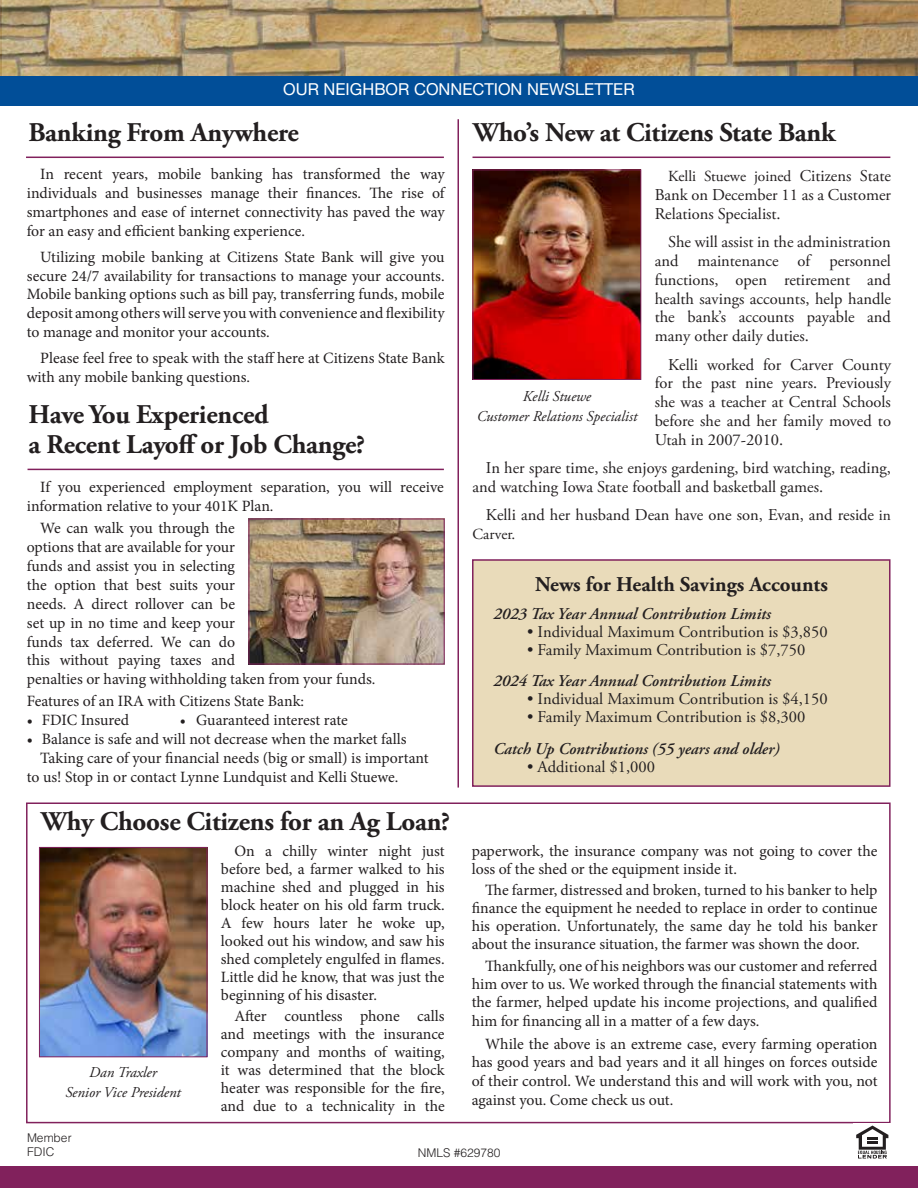
<style>
.page{position:relative;width:918px;height:1188px;background:#fff}
.page>*{position:absolute;margin:0;border:0;box-sizing:border-box;transform-origin:0 0}
.t1{font:700 27px/30px "Adobe Garamond Pro";letter-spacing:-.01em;color:#231f20}
.t2{font:700 21px "Adobe Garamond Pro";color:#231f20}
.t3{font:16.5px/18.8px "Adobe Garamond Pro";color:#231f20}
.t4{font:italic 600 16.5px "Adobe Garamond Pro";color:#231f20}
.t5{font:16.5px "Helvetica Neue LT Std";color:#fff}
.t6{font:15.75px/18.9px "Minion Pro";letter-spacing:-.005em;color:#231f20;text-align:justify}
.t7{font:15.3px "Adobe Garamond Pro";color:#231f20}
.t8{font:italic 15px/20.2px "Adobe Garamond Pro";color:#231f20;text-align:center}
.t9{font:300 12px/13.5px "Helvetica LT Std";color:#231f20}
.s1{font-size:16.5px}
.s2{font-size:15.3px}
</style>
<div class="page">
<div style="left:26px;top:802px;width:865px;height:321px;border:2px solid #81215c"></div>
<img style="left:251px;top:521px;width:192px;height:141px">
<div style="left:249px;top:519px;width:196px;height:145px;border:1px solid #81215c"></div>
<img style="left:41px;top:849px;width:164px;height:206px">
<div style="left:39px;top:847px;width:168px;height:210px;border:1px solid #81215c"></div>
<img style="left:0;top:0;width:918px;height:76px">
<div style="left:0;top:76px;width:918px;height:30px;background:#014e98"></div>
<div style="left:0;top:1166px;width:918px;height:22px;background:#81215c"></div>
<svg style="left:856px;top:1126px;width:32px;height:33px"></svg>
<hr style="left:458px;top:119px;width:1px;height:669px;background:#81215c">
<img style="left:475px;top:172px;width:164px;height:206px">
<div style="left:473px;top:170px;width:168px;height:210px;border:1px solid #81215c"></div>
<hr style="left:472px;top:157px;width:418px;height:1px;background:#81205c">
<hr style="left:26px;top:157px;width:418px;height:1px;background:#81205c">
<hr style="left:28px;top:469px;width:416px;height:1px;background:#81205c">
<div style="left:472px;top:559px;width:419px;height:228px;background:#e9dbba;border:2px solid #81215c"></div>
<p class="t5" style="left:283px;top:80px;width:353px">OUR NEIGHBOR CONNECTION NEWSLETTER</p>
<h1 class="t1" style="left:29px;top:118px;width:272px">Banking From Anywhere</h1>
<h1 class="t1" style="left:473px;top:118px;width:364px">Who’s New at Citizens State Bank</h1>
<p class="t6" style="left:27px;top:165px;width:419px;text-indent:13px">In recent years, mobile banking has transformed the way individuals and businesses manage their finances. The rise of smartphones and ease of internet connectivity has paved the way for an easy and efficient banking experience.</p>
<p class="t6" style="left:27px;top:247px;width:419px;text-indent:13px">Utilizing mobile banking at Citizens State Bank will give you secure 24/7 availability for transactions to manage your accounts.<br>Mobile banking options such as bill pay, transferring funds, mobile deposit among others will serve you with convenience and flexibility to manage and monitor your accounts.</p>
<p class="t6" style="left:27px;top:349px;width:419px;text-indent:13px">Please feel free to speak with the staff here at Citizens State Bank with any mobile banking questions.</p>
<h1 class="t1" style="left:29px;top:400px;width:338px">Have You Experienced<br>a Recent Layoff or Job Change?</h1>
<p class="t6" style="left:27px;top:478px;width:419px;text-indent:13px">If you experienced employment separation, you will receive information relative to your 401K Plan.</p>
<p class="t6" style="left:27px;top:519px;width:350px;text-align:left;text-indent:13px">We can walk you through the<br>options that are available for your<br>funds and assist you in selecting<br>the option that best suits your<br>needs. A direct rollover can be<br>set up in no time and keep your<br>funds tax deferred. We can do<br>this without paying taxes and<br>penalties or having withholding taken from your funds.</p>
<p class="t6" style="left:27px;top:692px;width:279px">Features of an IRA with Citizens State Bank:</p>
<p class="t6" style="left:27px;top:711px;width:104px">• FDIC Insured</p>
<p class="t6" style="left:180px;top:711px;width:169px">• Guaranteed interest rate</p>
<p class="t6" style="left:27px;top:730px;width:381px">• Balance is safe and will not decrease when the market falls</p>
<p class="t6" style="left:40px;top:749px;width:390px">Taking care of your financial needs (big or small) is important</p>
<p class="t6" style="left:27px;top:768px;width:373px">to us! Stop in or contact Lynne Lundquist and Kelli Stuewe.</p>
<h1 class="t1" style="left:41px;top:807px;width:411px">Why Choose Citizens for an Ag Loan?</h1>
<p class="t8" style="left:65px;top:1063px;width:117px">Dan Traxler<br>Senior Vice President</p>
<p class="t6" style="left:221px;top:842px;width:225px;line-height:18px;text-indent:13px">On a chilly winter night just before bed, a farmer walked to his machine shed and plugged in his block heater on his old farm truck.<br>A few hours later he woke up, looked out his window, and saw his shed completely engulfed in flames.<br>Little did he know, that was just the beginning of his disaster.</p>
<p class="t6" style="left:221px;top:1007px;width:225px;line-height:18px;text-indent:13px">After countless phone calls and meetings with the insurance company and months of waiting, it was determined that the block heater was responsible for the fire, and due to a technicality in the</p>
<p class="t7" style="left:668px;top:167px;width:224px">Kelli Stuewe joined <span class="s1">Citizens State</span></p>
<p class="t3" style="left:655px;top:186px;width:238px">Bank on December 11 as a Customer<br>Relations Specialist.</p>
<p class="t3" style="left:655px;top:233px;width:238px;text-align:justify;text-indent:13px">She will assist in the administration and maintenance of personnel functions, open retirement and health savings accounts, help handle the bank’s accounts payable and many other daily duties.</p>
<p class="t3" style="left:655px;top:356px;width:238px;text-align:justify;text-indent:13px">Kelli worked for Carver County for the past nine years. Previously she was a teacher at Central Schools before she and her family moved to Utah in 2007-2010.</p>
<p class="t3" style="left:472px;top:459px;width:420px;text-indent:13px">In her spare time, she enjoys gardening, bird watching, reading, and watching Iowa State football and basketball games.</p>
<p class="t3" style="left:486px;top:506px;width:407px">Kelli and her husband Dean have one son, Evan, and reside <span class="s2">in</span></p>
<p class="t7" style="left:473px;top:525px;width:44px">Carver.</p>
<p class="t8" style="left:477px;top:387px;width:162px">Kelli Stuewe<br>Customer Relations Specialist</p>
<h2 class="t2" style="left:535px;top:572px;width:294px">News for Health Savings Accounts</h2>
<p class="t4" style="left:493px;top:604px;width:279px">2023 Tax Year Annual Contribution Limits</p>
<p class="t3" style="left:527px;top:623px;width:302px">• Individual Maximum Contribution is $3,850</p>
<p class="t3" style="left:527px;top:641px;width:280px">• Family Maximum Contribution is $7,750</p>
<p class="t4" style="left:493px;top:672px;width:279px">2024 Tax Year Annual Contribution Limits</p>
<p class="t3" style="left:527px;top:690px;width:302px">• Individual Maximum Contribution is $4,150</p>
<p class="t3" style="left:527px;top:708px;width:280px">• Family Maximum Contribution is $8,300</p>
<p class="t4" style="left:493px;top:739px;width:288px">Catch Up Contributions (55 years and older)</p>
<p class="t3" style="left:527px;top:758px;width:129px">• Additional $1,000</p>
<p class="t6" style="left:472px;top:842px;width:407px;line-height:18px">paperwork, the insurance company was not going to cover the loss of the shed or the equipment inside it.</p>
<p class="t6" style="left:472px;top:881px;width:407px;line-height:18px;text-indent:13px">The farmer, distressed and broken, turned to his banker to help finance the equipment he needed to replace in order to continue his operation. Unfortunately, the same day he told his banker about the insurance situation, the farmer was shown the door.</p>
<p class="t6" style="left:472px;top:956px;width:407px;text-indent:13px">Thankfully, one of his neighbors was our customer and referred him over to us. We worked through the financial statements with the farmer, helped update his income projections, and qualified him for financing all in a matter of a few days.</p>
<p class="t6" style="left:472px;top:1034px;width:407px;text-indent:13px">While the above is an extreme case, every farming operation has good years and bad years and it all hinges on forces outside of their control. We understand this and will work with you, not against you. Come check us out.</p>
<p class="t9" style="left:27px;top:1131px;width:46px">Member<br>FDIC</p>
<p class="t9" style="left:418px;top:1145px;width:84px">NMLS #629780</p>
</div>
